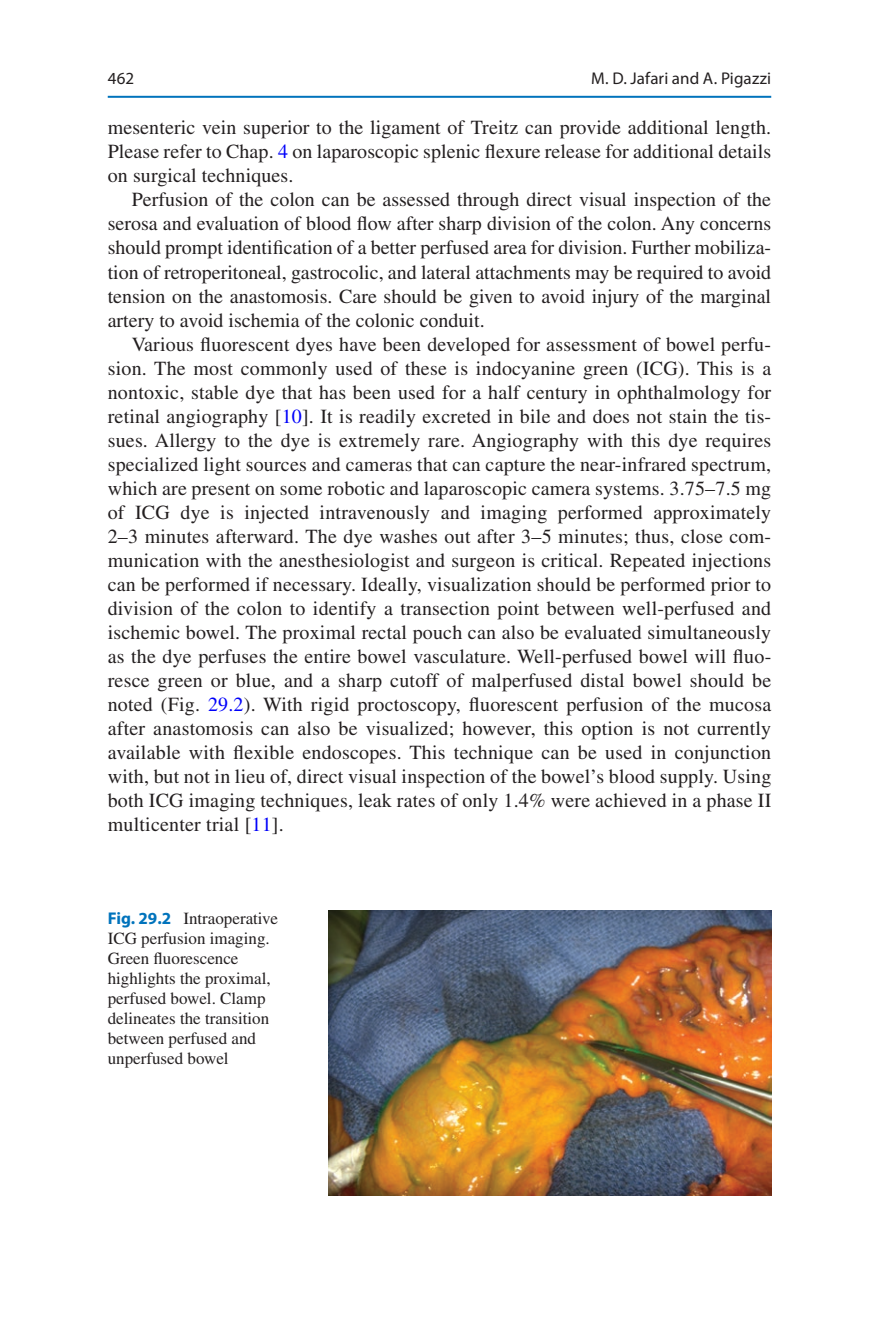
<style>
.page{position:relative;width:879px;height:1333px;background:#fff}
.page>*{position:absolute;margin:0;border:0;box-sizing:border-box;transform-origin:0 0}
.t1{font:20px/24px "Qxvpnp Times LT Std";letter-spacing:.005em;color:#231f20;text-align:justify}
.t2{font:17px/20px "Qxvpnp Times LT Std";color:#231f20}
.t3{font:17px "Rxrvxh Myriad Pro";letter-spacing:.005em;color:#231f20}
.t4{font:17px "Nlmcmt Myriad Pro";color:#231f20}
.s1{color:#0000fa}
.s2{font-family:"Kmndyb Myriad Pro";font-weight:700;color:#0073bc}
</style>
<div class="page">
<img style="left:329px;top:910px;width:442px;height:285px">
<hr style="left:108px;top:96px;width:663px;height:2px;background:#0073bc">
<p class="t3" style="left:591px;top:68px;width:181px">M. D. Jafari and A. Pigazzi</p>
<p class="t4" style="left:108px;top:68px;width:28px">462</p>
<p class="t1" style="left:108px;top:116px;width:665px">mesenteric vein superior to the ligament of Treitz can provide additional length.<br>Please refer to Chap. <span class="s1">4</span> on laparoscopic splenic flexure release for additional details on surgical techniques.</p>
<p class="t1" style="left:108px;top:188px;width:665px;text-indent:24px">Perfusion of the colon can be assessed through direct visual inspection of the serosa and evaluation of blood flow after sharp division of the colon. Any concerns should prompt identification of a better perfused area for division. Further mobiliza&shy;tion of retroperitoneal, gastrocolic, and lateral attachments may be required to avoid tension on the anastomosis. Care should be given to avoid injury of the marginal artery to avoid ischemia of the colonic conduit.</p>
<p class="t1" style="left:108px;top:332px;width:665px;text-indent:24px">Various fluorescent dyes have been developed for assessment of bowel perfu&shy;sion. The most commonly used of these is indocyanine green (ICG). This is a nontoxic, stable dye that has been used for a half century in ophthalmology for retinal angiography [<span class="s1">10</span>]. It is readily excreted in bile and does not stain the tis&shy;sues. Allergy to the dye is extremely rare. Angiography with this dye requires specialized light sources and cameras that can capture the near-infrared spectrum, which are present on some robotic and laparoscopic camera systems. 3.75–7.5 mg of ICG dye is injected intravenously and imaging performed approximately 2–3 minutes afterward. The dye washes out after 3–5 minutes; thus, close com&shy;munication with the anesthesiologist and surgeon is critical. Repeated injections can be performed if necessary. Ideally, visualization should be performed prior to division of the colon to identify a transection point between well-perfused and ischemic bowel. The proximal rectal pouch can also be evaluated simultaneously as the dye perfuses the entire bowel vasculature. Well-perfused bowel will fluo&shy;resce green or blue, and a sharp cutoff of malperfused distal bowel should be noted (Fig. <span class="s1">29.2</span>). With rigid proctoscopy, fluorescent perfusion of the mucosa after anastomosis can also be visualized; however, this option is not currently available with flexible endoscopes. This technique can be used in conjunction with, but not in lieu of, direct visual inspection of the bowel’s blood supply. Using both ICG imaging techniques, leak rates of only 1.4% were achieved in a phase II multicenter trial [<span class="s1">11</span>].</p>
<p class="t2" style="left:108px;top:907px;width:172px"><span class="s2">Fig. 29.2</span> Intraoperative<br>ICG perfusion imaging.<br>Green fluorescence highlights the proximal, perfused bowel. Clamp delineates the transition between perfused and unperfused bowel</p>
</div>
